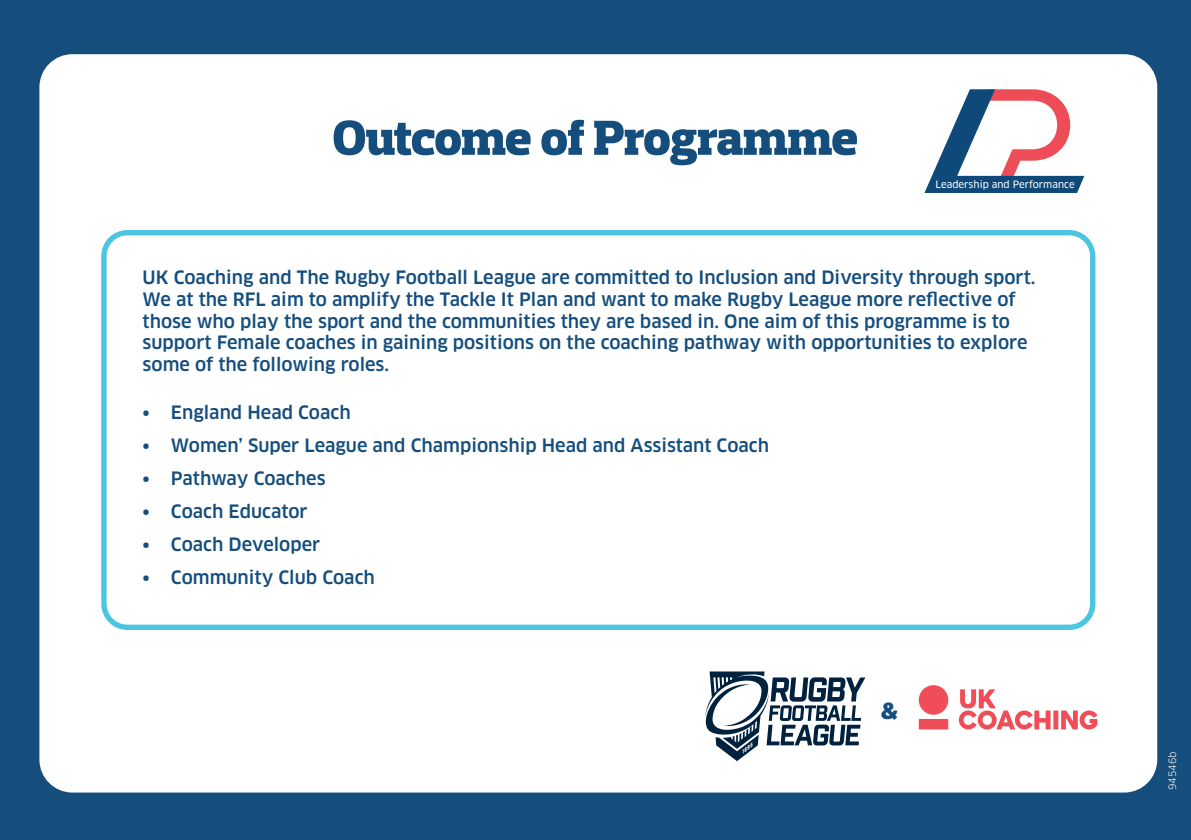
<style>
.page{position:relative;width:1191px;height:840px;background:#fff}
.page>*{position:absolute;margin:0;border:0;box-sizing:border-box;transform-origin:0 0}
.t1{font:900 50px "Prelo Slab";letter-spacing:-.01em;color:#154e7d}
.t2{font:900 24px "Prelo Slab";color:#154e7d}
.t3{font:500 18px/21.6px "Clan Pro";color:#154e7d}
.t4{font:10px "Clan Pro";color:#fff}
.t5{font:9.8px "Clan Pro News";color:#fff}
</style>
<div class="page">
<div style="left:0;top:0;width:1191px;height:839px;background:#154e7d"></div>
<div style="left:38px;top:53px;width:1120px;height:740px;background:#fff;border-radius:34px"></div>
<svg style="left:958px;top:689px;width:139px;height:40px"></svg>
<div style="left:918px;top:718px;width:30px;height:11px;background:#ef4d58"></div>
<div style="left:918px;top:684px;width:30px;height:30px;background:#ef4d58;border-radius:50%"></div>
<div style="left:101px;top:230px;width:994px;height:399px;border:5px solid #4cc6e0;border-radius:23px"></div>
<svg style="left:705px;top:671px;width:160px;height:89px"></svg>
<svg style="left:924px;top:89px;width:160px;height:104px"></svg>
<h1 class="t1" style="left:332px;top:107px;width:526px">Outcome of Programme</h1>
<p class="t5" style="left:935px;top:178px;width:141px">Leadership and Performance</p>
<p class="t3" style="left:143px;top:267px;width:894px">UK Coaching and The Rugby Football League are committed to Inclusion and Diversity through sport.<br>We at the RFL aim to amplify the Tackle It Plan and want to make Rugby League more reflective of those who play the sport and the communities they are based in. One aim of this programme is to support Female coaches in gaining positions on the coaching pathway with opportunities to explore some of the following roles.</p>
<p class="t3" style="left:143px;top:402px;width:210px">• England Head Coach</p>
<p class="t3" style="left:143px;top:435px;width:628px">• Women’ Super League and Championship Head and Assistant Coach</p>
<p class="t3" style="left:143px;top:468px;width:184px">• Pathway Coaches</p>
<p class="t3" style="left:143px;top:501px;width:167px">• Coach Educator</p>
<p class="t3" style="left:143px;top:533px;width:179px">• Coach Developer</p>
<p class="t3" style="left:143px;top:566px;width:234px">• Community Club Coach</p>
<h2 class="t2" style="left:881px;top:695px;width:18px">&amp;</h2>
<p class="t4" style="left:1166px;top:789px;width:40px;rotate:-90deg">94546b</p>
</div>
